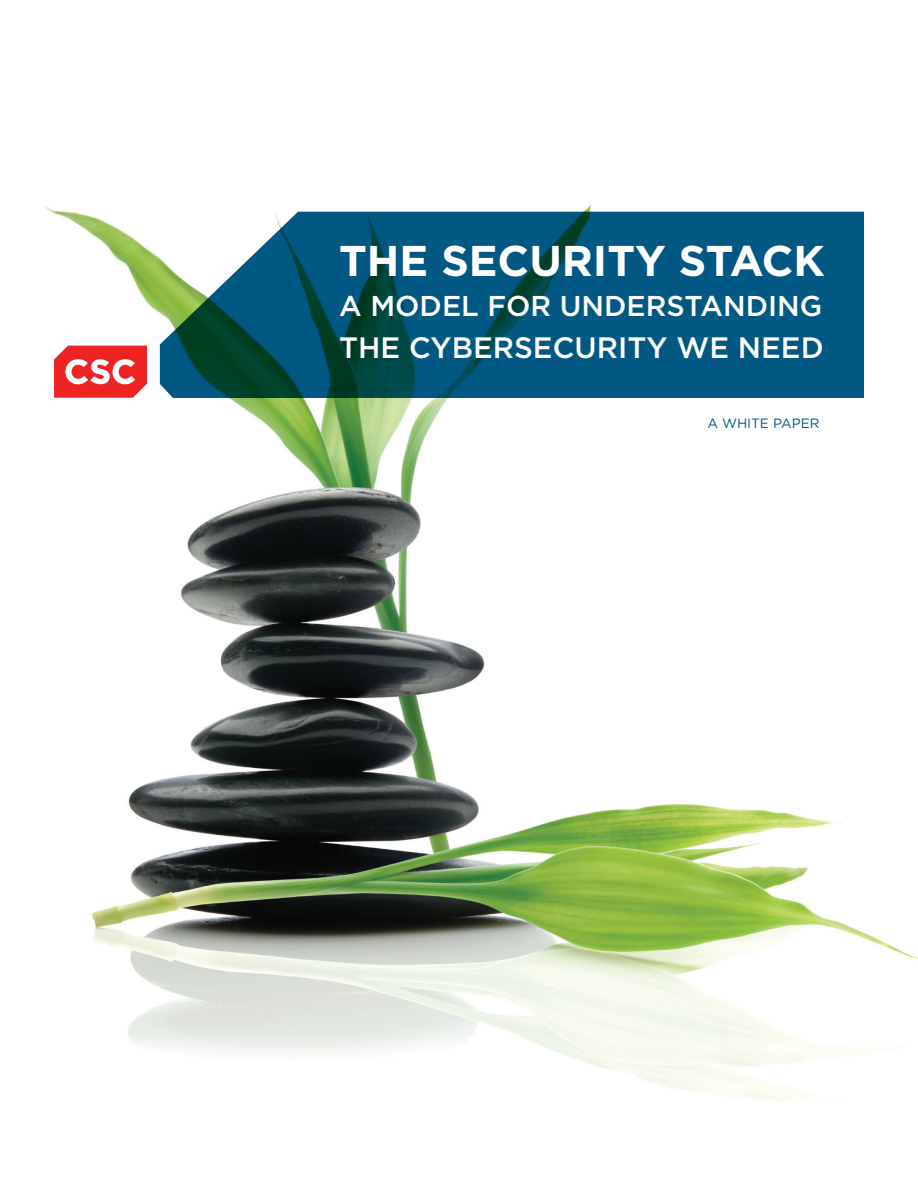
<style>
.page{position:relative;width:918px;height:1188px;background:#fff}
.page>*{position:absolute;margin:0;border:0;box-sizing:border-box;transform-origin:0 0}
.t1{font:700 43.05px "Gotham";color:#fff}
.t2{font:500 29.4px "Gotham";color:#fff}
.t3{font:500 28.65px "Gotham";color:#fff}
.t4{font:13.5px "Gotham";color:#005883}
</style>
<div class="page">
<img style="left:45px;top:205px;width:873px;height:896px">
<svg style="left:54px;top:346px;width:93px;height:52px"></svg>
<svg style="left:160px;top:212px;width:704px;height:186px;background:#14627e"></svg>
<h1 class="t1" style="left:339px;top:232px;width:487px">THE SECURITY STACK</h1>
<p class="t3" style="left:339px;top:287px;width:485px">A MODEL FOR UNDERSTANDING</p>
<p class="t2" style="left:339px;top:328px;width:486px">THE CYBERSECURITY WE NEED</p>
<p class="t4" style="left:707px;top:414px;width:114px">A WHITE PAPER</p>
</div>
